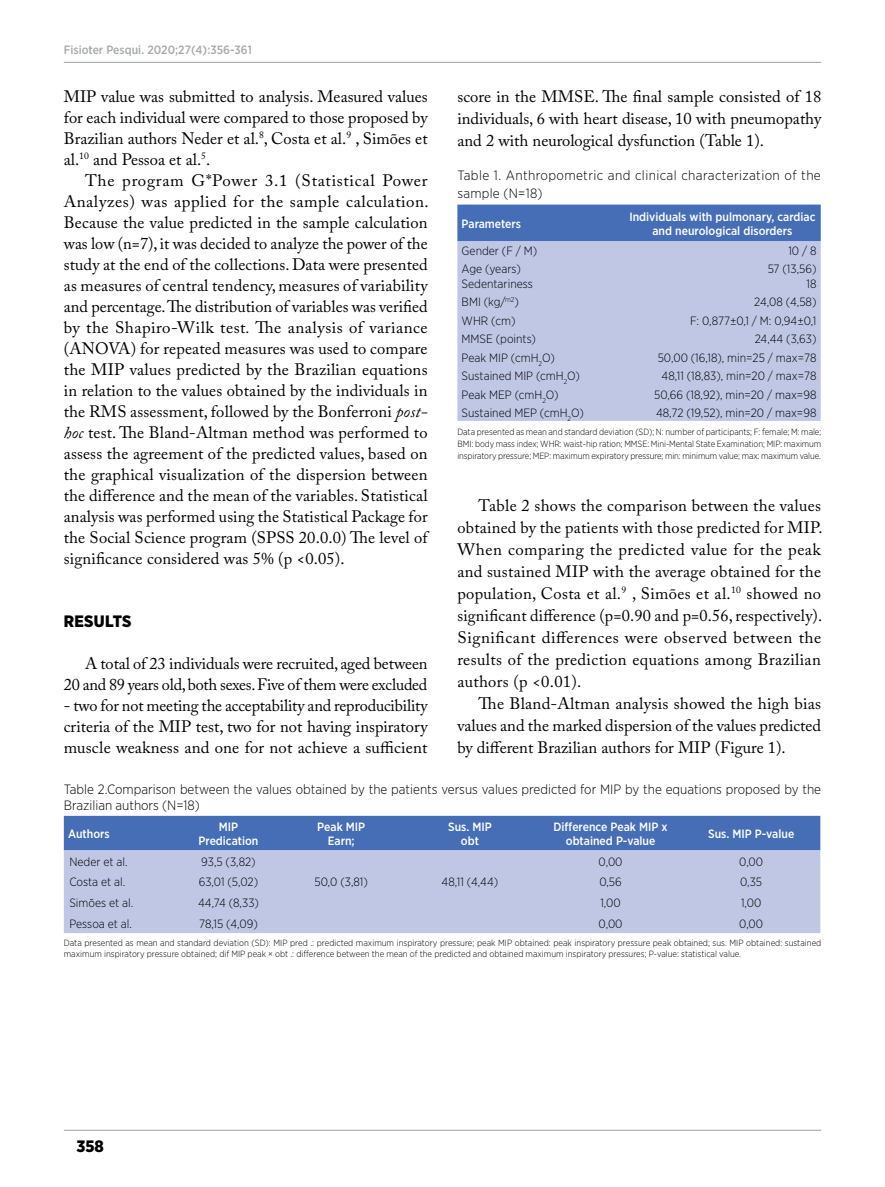
<style>
.page{position:relative;width:885px;height:1187px;background:#fff}
.page>*{position:absolute;margin:0;border:0;box-sizing:border-box;transform-origin:0 0}
.t1{font:16.5px/21px "Adobe Caslon Pro";color:#000;text-align:justify}
.t2{font:900 16.5px "Gotham Narrow";letter-spacing:.015em;color:#000}
.t3{font:300 13.5px/16.2px "Gotham Narrow";color:#000}
.t4{font:300 13.5px/17.2px "Gotham Narrow";letter-spacing:.025em;color:#000}
.t5{font:300 12px/14.4px "Gotham Narrow";color:#000}
.t6{font:500 12px/14.4px "Gotham Narrow";color:#fff;text-align:center}
.t7{font:500 12px "Gotham Narrow";color:#a7a9ac}
.t8{font:300 9px/11.9px "Gotham Narrow";color:#000;text-align:justify}
.s1{font-style:italic}
</style>
<div class="page">
<hr style="left:64px;top:62px;width:757px;height:1px;background:#a7a9ac">
<hr style="left:64px;top:1129px;width:757px;height:1px;background:#a7a9ac">
<div style="left:457px;top:204px;width:363px;height:37px;background:#466eb6"></div>
<div style="left:457px;top:241px;width:363px;height:180px;background:#bfc7e5"></div>
<div style="left:64px;top:815px;width:756px;height:35px;background:#466eb6"></div>
<div style="left:64px;top:850px;width:756px;height:83px;background:#bfc7e5"></div>
<p class="t7" style="left:64px;top:42px;width:189px">Fisioter Pesqui. 2020;27(4):356-361</p>
<p class="t1" style="left:457px;top:85px;width:365px;line-height:22px">score in the MMSE. The final sample consisted of 18 individuals, 6 with heart disease, 10 with pneumopathy and 2 with neurological dysfunction (Table 1).</p>
<p class="t4" style="left:457px;top:166px;width:365px">Table 1. Anthropometric and clinical characterization of the sample (N=18)</p>
<p class="t6" style="left:461px;top:216px;width:61px">Parameters</p>
<p class="t6" style="left:629px;top:209px;width:187px">Individuals with pulmonary, cardiac and neurological disorders</p>
<p class="t5" style="left:461px;top:243px;width:77px">Gender (F / M)</p>
<p class="t5" style="left:788px;top:243px;width:30px">10 / 8</p>
<p class="t5" style="left:461px;top:262px;width:73px">Age (years)<br>Sedentariness</p>
<p class="t5" style="left:767px;top:262px;width:50px;text-align:right">57 (13,56)<br>18</p>
<p class="t5" style="left:461px;top:295px;width:59px">BMI (kg/<sup>m2</sup>)</p>
<p class="t5" style="left:754px;top:295px;width:64px">24,08 (4,58)</p>
<p class="t5" style="left:461px;top:313px;width:55px">WHR (cm)</p>
<p class="t5" style="left:690px;top:313px;width:128px">F: 0,877±0,1 / M: 0,94±0,1</p>
<p class="t5" style="left:461px;top:331px;width:76px">MMSE (points)</p>
<p class="t5" style="left:754px;top:331px;width:63px">24,44 (3,63)</p>
<p class="t5" style="left:461px;top:350px;width:95px">Peak MIP (cmH<sub>2</sub>O)</p>
<p class="t5" style="left:657px;top:350px;width:160px">50,00 (16,18), min=25 / max=78</p>
<p class="t5" style="left:461px;top:368px;width:120px">Sustained MIP (cmH<sub>2</sub>O)</p>
<p class="t5" style="left:661px;top:368px;width:156px">48,11 (18,83), min=20 / max=78</p>
<p class="t5" style="left:461px;top:387px;width:98px">Peak MEP (cmH<sub>2</sub>O)</p>
<p class="t5" style="left:654px;top:387px;width:164px">50,66 (18,92), min=20 / max=98</p>
<p class="t5" style="left:461px;top:405px;width:124px">Sustained MEP (cmH<sub>2</sub>O)</p>
<p class="t5" style="left:656px;top:405px;width:162px">48,72 (19,52), min=20 / max=98</p>
<p class="t8" style="left:457px;top:426px;width:365px">Data presented as mean and standard deviation (SD); N: number of participants; F: female; M: male; BMI: body mass index; WHR: waist-hip ration; MMSE: Mini-Mental State Examination; MIP: maximum inspiratory pressure; MEP: maximum expiratory pressure; min: minimum value; max: maximum value.</p>
<p class="t1" style="left:457px;top:494px;width:366px;line-height:22px;text-indent:21px">Table 2 shows the comparison between the values obtained by the patients with those predicted for MIP.<br>When comparing the predicted value for the peak and sustained MIP with the average obtained for the population, Costa et al.<sup>9</sup> , Simões et al.<sup>10</sup> showed no significant difference (p=0.90 and p=0.56, respectively).<br>Significant differences were observed between the results of the prediction equations among Brazilian authors (p &lt;0.01).</p>
<p class="t1" style="left:457px;top:692px;width:365px;line-height:22px;text-indent:21px">The Bland-Altman analysis showed the high bias values and the marked dispersion of the values predicted by different Brazilian authors for MIP (Figure 1).</p>
<p class="t3" style="left:64px;top:780px;width:758px">Table 2.Comparison between the values obtained by the patients versus values predicted for MIP by the equations proposed by the<br>Brazilian authors (N=18)</p>
<p class="t6" style="left:68px;top:826px;width:43px">Authors</p>
<p class="t6" style="left:198px;top:819px;width:61px">MIP<br>Predication</p>
<p class="t6" style="left:317px;top:819px;width:49px">Peak MIP<br>Earn;</p>
<p class="t6" style="left:448px;top:819px;width:45px">Sus. MIP obt</p>
<p class="t6" style="left:553px;top:819px;width:116px">Difference Peak MIP x obtained P-value</p>
<p class="t6" style="left:708px;top:826px;width:88px">Sus. MIP P-value</p>
<p class="t5" style="left:69px;top:853px;width:60px">Neder et al.</p>
<p class="t5" style="left:201px;top:853px;width:56px">93,5 (3,82)</p>
<p class="t5" style="left:598px;top:853px;width:25px">0,00</p>
<p class="t5" style="left:739px;top:853px;width:25px">0,00</p>
<p class="t5" style="left:69px;top:874px;width:57px">Costa et al.</p>
<p class="t5" style="left:199px;top:874px;width:61px">63,01 (5,02)</p>
<p class="t5" style="left:314px;top:874px;width:55px">50,0 (3,81)</p>
<p class="t5" style="left:441px;top:874px;width:58px">48,11 (4,44)</p>
<p class="t5" style="left:599px;top:874px;width:24px">0,56</p>
<p class="t5" style="left:740px;top:874px;width:24px">0,35</p>
<p class="t5" style="left:69px;top:895px;width:65px">Simões et al.</p>
<p class="t5" style="left:198px;top:895px;width:62px">44,74 (8,33)</p>
<p class="t5" style="left:600px;top:895px;width:22px">1,00</p>
<p class="t5" style="left:741px;top:895px;width:22px">1,00</p>
<p class="t5" style="left:69px;top:915px;width:64px">Pessoa et al.</p>
<p class="t5" style="left:199px;top:915px;width:60px">78,15 (4,09)</p>
<p class="t5" style="left:598px;top:915px;width:25px">0,00</p>
<p class="t5" style="left:739px;top:915px;width:25px">0,00</p>
<p class="t8" style="left:64px;top:937px;width:758px;line-height:10.8px">Data presented as mean and standard deviation (SD): MIP pred .: predicted maximum inspiratory pressure; peak MIP obtained: peak inspiratory pressure peak obtained; sus. MIP obtained: sustained maximum inspiratory pressure obtained; dif MIP peak × obt .: difference between the mean of the predicted and obtained maximum inspiratory pressures; P-value: statistical value.</p>
<p class="t1" style="left:64px;top:86px;width:365px">MIP value was submitted to analysis. Measured values for each individual were compared to those proposed by Brazilian authors Neder et al.<sup>8</sup>, Costa et al.<sup>9</sup> , Simões et al.<sup>10</sup> and Pessoa et al.<sup>5</sup>.</p>
<p class="t1" style="left:64px;top:170px;width:366px;text-indent:21px">The program G*Power 3.1 (Statistical Power Analyzes) was applied for the sample calculation.<br>Because the value predicted in the sample calculation was low (n=7), it was decided to analyze the power of the study at the end of the collections. Data were presented as measures of central tendency, measures of variability and percentage. The distribution of variables was verified by the Shapiro-Wilk test<span class="s1">.</span> The analysis of variance (ANOVA) for repeated measures was used to compare the MIP values predicted by the Brazilian equations in relation to the values obtained by the individuals in the RMS assessment, followed by the Bonferroni <span class="s1">post&shy;hoc</span> test. The Bland-Altman method was performed to assess the agreement of the predicted values, based on the graphical visualization of the dispersion between the difference and the mean of the variables. Statistical analysis was performed using the Statistical Package for the Social Science program (SPSS 20.0.0) The level of significance considered was 5% (p &lt;0.05).</p>
<p class="t2" style="left:64px;top:610px;width:69px">RESULTS</p>
<p class="t1" style="left:64px;top:653px;width:365px;text-align:right">A total of 23 individuals were recruited, aged between<br>20 and 89 years old, both sexes. Five of them were excluded</p>
<p class="t1" style="left:64px;top:695px;width:365px">- two for not meeting the acceptability and reproducibility criteria of the MIP test, two for not having inspiratory muscle weakness and one for not achieve a sufficient</p>
<p class="t2" style="left:77px;top:1135px;width:29px">358</p>
</div>
